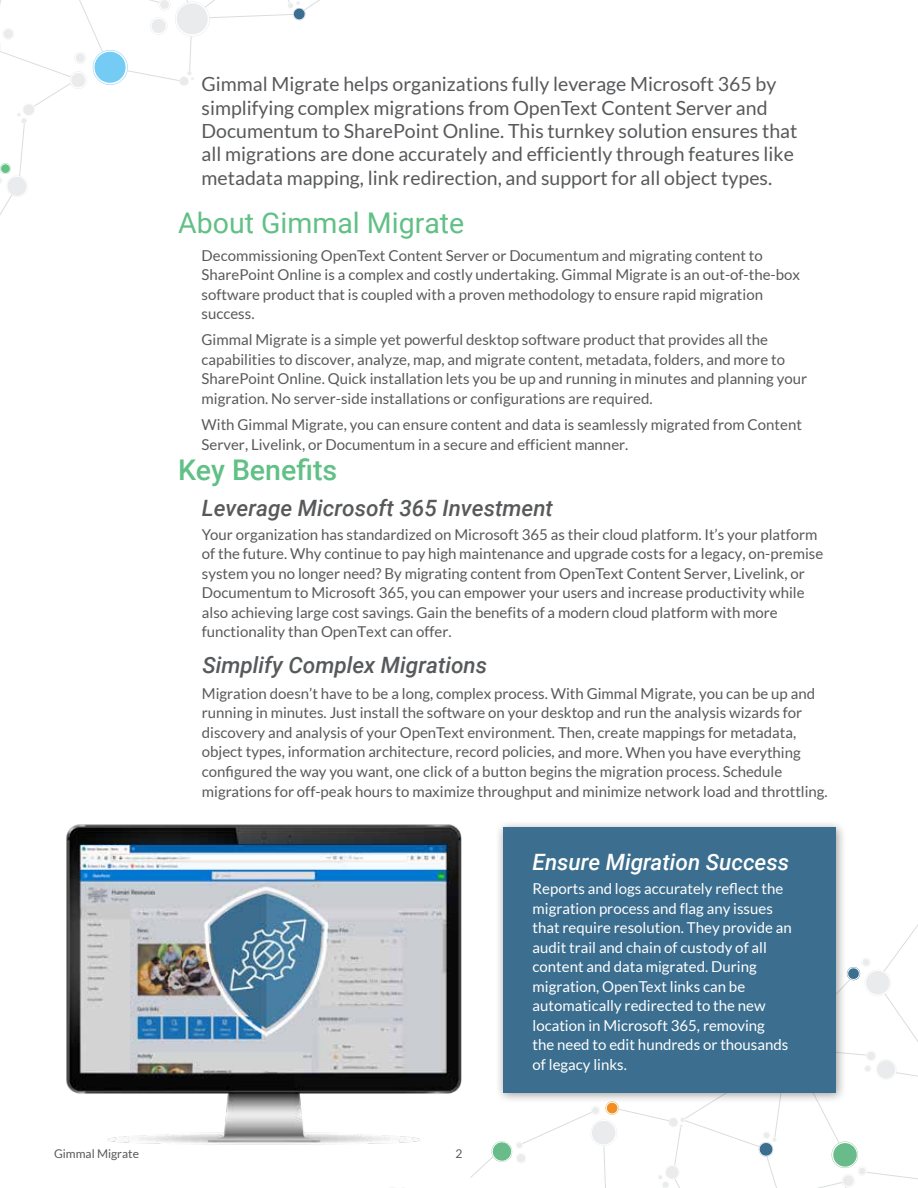
<style>
.page{position:relative;width:918px;height:1188px;background:#fff}
.page>*{position:absolute;margin:0;border:0;box-sizing:border-box;transform-origin:0 0}
.t1{font:28.5px "Roboto";color:#61c086}
.t2{font:500 28.5px "Roboto";color:#61c086}
.t3{font:italic 500 22.5px "Roboto";color:#58595b}
.t4{font:italic 500 22.5px "Roboto";color:#fff}
.t5{font:19.5px/23.4px "Lato";color:#58595b}
.t6{font:15px/19.5px "Lato";color:#58595b}
.t7{font:15px/19.5px "Lato";color:#fff}
.t8{font:12px "Lato";color:#58595b}
</style>
<div class="page">
<svg style="left:470px;top:924px;width:448px;height:264px"></svg>
<svg style="left:658px;top:957px;width:239px;height:231px"></svg>
<svg style="left:0;top:0;width:320px;height:215px"></svg>
<div style="left:494px;top:819px;width:353px;height:285px;background:#000;opacity:.4"></div>
<div style="left:503px;top:828px;width:333px;height:265px;background:#3b6e8f"></div>
<img style="left:66px;top:824px;width:396px;height:321px">
<p class="t5" style="left:202px;top:72px;width:597px">Gimmal Migrate helps organizations fully leverage Microsoft 365 by simplifying complex migrations from OpenText Content Server and Documentum to SharePoint Online. This turnkey solution ensures that all migrations are done accurately and efficiently through features like metadata mapping, link redirection, and support for all object types.</p>
<h1 class="t1" style="left:178px;top:203px;width:288px">About Gimmal Migrate</h1>
<p class="t6" style="left:202px;top:245px;width:600px">Decommissioning OpenText Content Server or Documentum and migrating content to SharePoint Online is a complex and costly undertaking. Gimmal Migrate is an out-of-the-box software product that is coupled with a proven methodology to ensure rapid migration success.</p>
<p class="t6" style="left:202px;top:330px;width:607px">Gimmal Migrate is a simple yet powerful desktop software product that provides all the capabilities to discover, analyze, map, and migrate content, metadata, folders, and more to SharePoint Online. Quick installation lets you be up and running in minutes and planning your migration. No server-side installations or configurations are required.</p>
<p class="t6" style="left:202px;top:415px;width:602px">With Gimmal Migrate, you can ensure content and data is seamlessly migrated from Content<br>Server, Livelink, or Documentum in a secure and efficient manner.</p>
<h1 class="t2" style="left:178px;top:450px;width:160px">Key Benefits</h1>
<h2 class="t3" style="left:202px;top:492px;width:353px">Leverage Microsoft 365 Investment</h2>
<p class="t6" style="left:202px;top:524px;width:623px">Your organization has standardized on Microsoft 365 as their cloud platform. It’s your platform of the future. Why continue to pay high maintenance and upgrade costs for a legacy, on-premise system you no longer need? By migrating content from OpenText Content Server, Livelink, or Documentum to Microsoft 365, you can empower your users and increase productivity while also achieving large cost savings. Gain the benefits of a modern cloud platform with more functionality than OpenText can offer.</p>
<h2 class="t3" style="left:203px;top:649px;width:286px">Simplify Complex Migrations</h2>
<p class="t6" style="left:202px;top:684px;width:627px">Migration doesn’t have to be a long, complex process. With Gimmal Migrate, you can be up and running in minutes. Just install the software on your desktop and run the analysis wizards for discovery and analysis of your OpenText environment. Then, create mappings for metadata, object types, information architecture, record policies, and more. When you have everything configured the way you want, one click of a button begins the migration process. Schedule migrations for off-peak hours to maximize throughput and minimize network load and throttling.</p>
<p class="t8" style="left:54px;top:1147px;width:86px">Gimmal Migrate</p>
<p class="t8" style="left:456px;top:1147px;width:8px">2</p>
<h2 class="t4" style="left:533px;top:846px;width:258px">Ensure Migration Success</h2>
<p class="t7" style="left:533px;top:879px;width:261px">Reports and logs accurately reflect the migration process and flag any issues that require resolution. They provide an audit trail and chain of custody of all content and data migrated. During migration, OpenText links can be automatically redirected to the new location in Microsoft 365, removing<br>the need to edit hundreds or thousands of legacy links.</p>
</div>
